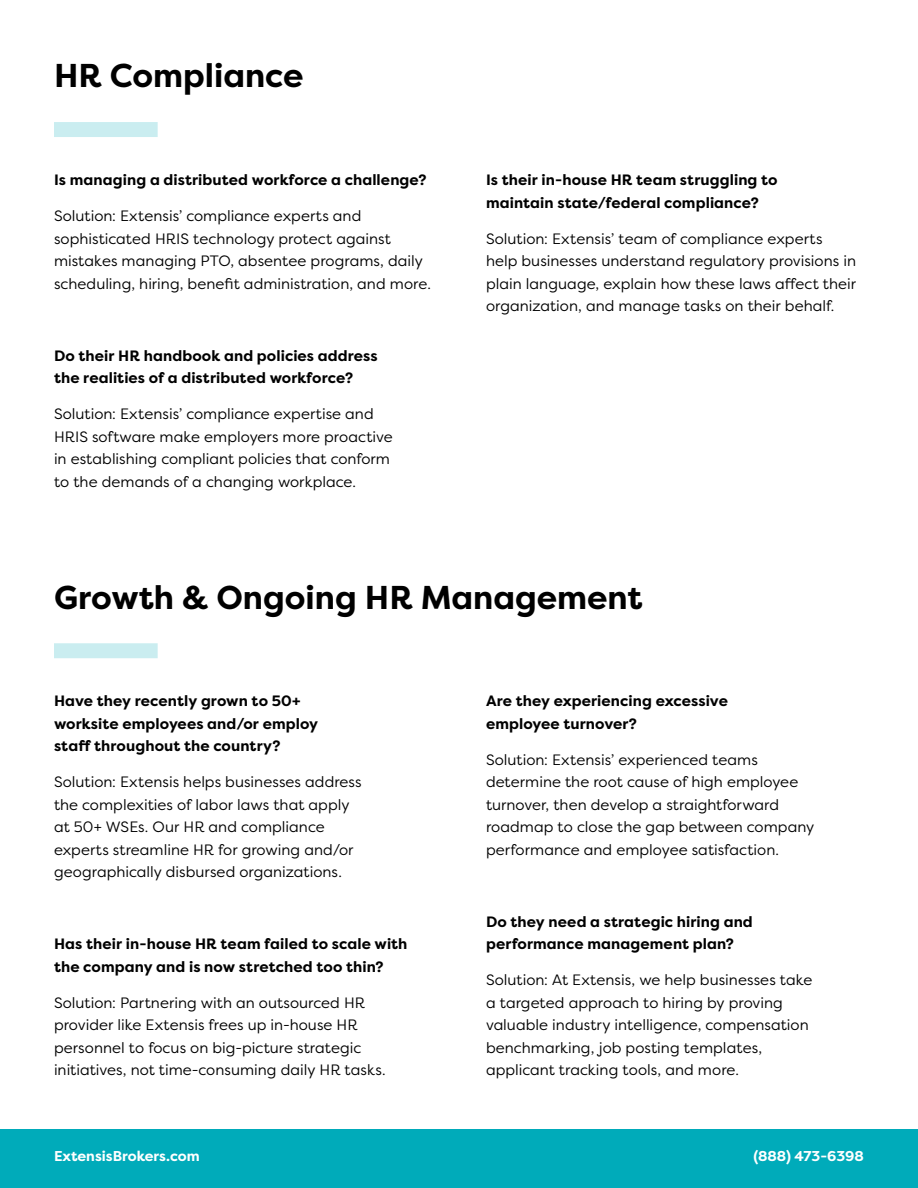
<style>
.page{position:relative;width:918px;height:1188px;background:#fff}
.page>*{position:absolute;margin:0;border:0;box-sizing:border-box;transform-origin:0 0}
.t1{font:700 33px "Filson Pro";color:#000}
.t2{font:15px/22.5px "Filson Pro";letter-spacing:.005em;color:#000}
.t3{font:700 15px/22.5px "Filson Pro";letter-spacing:.005em;color:#000}
.t4{font:700 14.25px "Filson Pro";color:#fff}
</style>
<div class="page">
<div style="left:54px;top:122px;width:104px;height:15px;background:#caedf0"></div>
<div style="left:54px;top:643px;width:104px;height:15px;background:#caedf0"></div>
<div style="left:0;top:1129px;width:918px;height:59px;background:#00abba"></div>
<h1 class="t1" style="left:54px;top:55px;width:251px">HR Compliance</h1>
<p class="t3" style="left:54px;top:169px;width:374px">Is managing a distributed workforce a challenge?</p>
<p class="t2" style="left:54px;top:204px;width:378px">Solution: Extensis’ compliance experts and sophisticated HRIS technology protect against mistakes managing PTO, absentee programs, daily scheduling, hiring, benefit administration, and more.</p>
<p class="t3" style="left:54px;top:344px;width:325px">Do their HR handbook and policies address the realities of a distributed workforce?</p>
<p class="t2" style="left:54px;top:402px;width:340px">Solution: Extensis’ compliance expertise and HRIS software make employers more proactive in establishing compliant policies that conform to the demands of a changing workplace.</p>
<p class="t3" style="left:486px;top:169px;width:293px">Is their in-house HR team struggling to maintain state/federal compliance?</p>
<p class="t2" style="left:486px;top:227px;width:372px">Solution: Extensis’ team of compliance experts help businesses understand regulatory provisions in plain language, explain how these laws affect their organization, and manage tasks on their behalf.</p>
<h1 class="t1" style="left:54px;top:576px;width:590px">Growth &amp; Ongoing HR Management</h1>
<p class="t3" style="left:54px;top:690px;width:266px">Have they recently grown to 50+ worksite employees and/or employ staff throughout the country?</p>
<p class="t2" style="left:54px;top:771px;width:309px">Solution: Extensis helps businesses address the complexities of labor laws that apply at 50+ WSEs. Our HR and compliance experts streamline HR for growing and/or geographically disbursed organizations.</p>
<p class="t3" style="left:54px;top:933px;width:355px">Has their in-house HR team failed to scale with the company and is now stretched too thin?</p>
<p class="t2" style="left:54px;top:991px;width:333px">Solution: Partnering with an outsourced HR provider like Extensis frees up in-house HR personnel to focus on big-picture strategic initiatives, not time-consuming daily HR tasks.</p>
<p class="t3" style="left:486px;top:690px;width:243px">Are they experiencing excessive employee turnover?</p>
<p class="t2" style="left:486px;top:748px;width:330px">Solution: Extensis’ experienced teams determine the root cause of high employee turnover, then develop a straightforward roadmap to close the gap between company performance and employee satisfaction.</p>
<p class="t3" style="left:486px;top:911px;width:268px">Do they need a strategic hiring and performance management plan?</p>
<p class="t2" style="left:486px;top:969px;width:328px">Solution: At Extensis, we help businesses take a targeted approach to hiring by proving valuable industry intelligence, compensation benchmarking, job posting templates, applicant tracking tools, and more.</p>
<p class="t4" style="left:54px;top:1147px;width:147px">ExtensisBrokers.com</p>
<p class="t4" style="left:754px;top:1147px;width:112px">(888) 473-6398</p>
</div>
